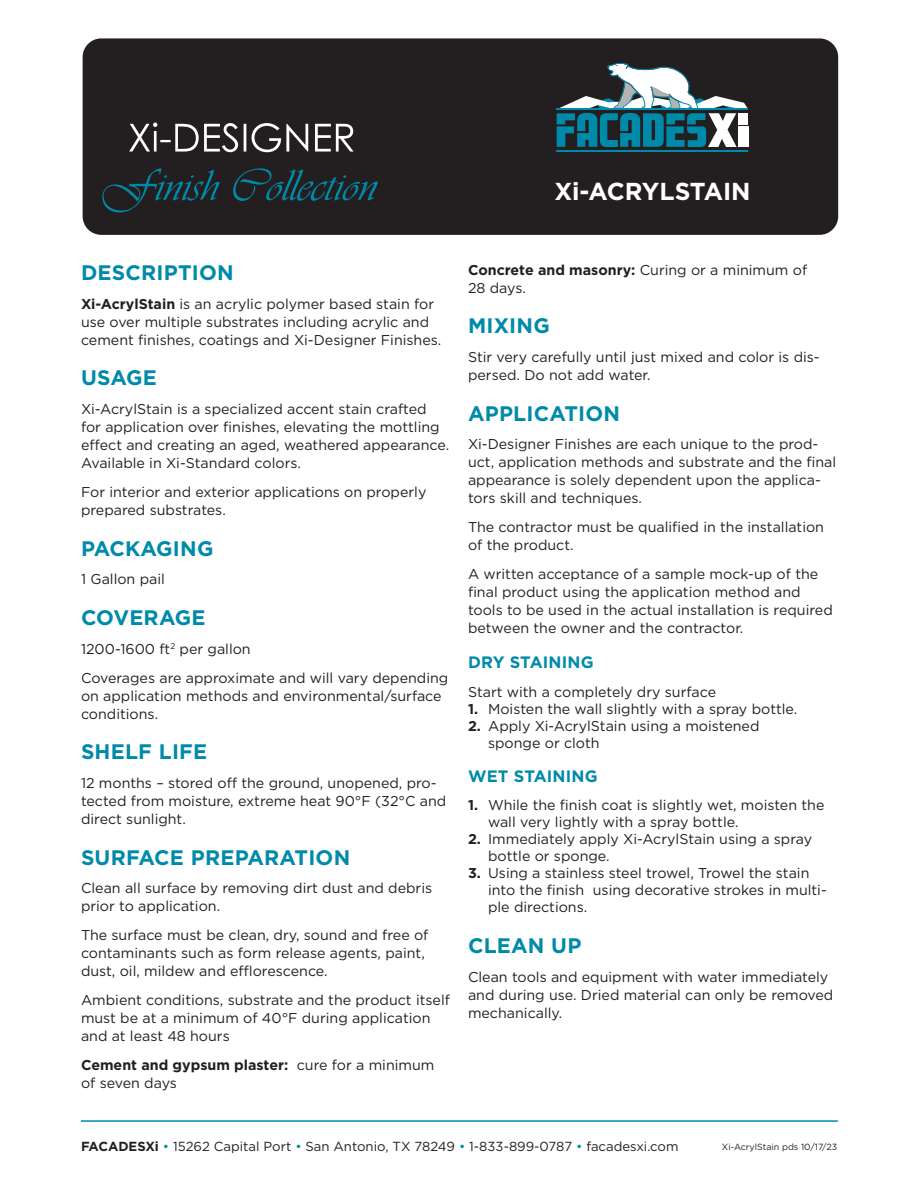
<style>
.page{position:relative;width:918px;height:1188px;background:#fff}
.page>*{position:absolute;margin:0;border:0;box-sizing:border-box;transform-origin:0 0}
.t1{font:700 24.45px "Gotham";letter-spacing:-.005em;color:#fff}
.Section{font:700 21px "Gotham";letter-spacing:.01em;color:#008aaa}
.Sub_Section{font:700 16.5px "Gotham";letter-spacing:.01em;color:#008aaa}
.Body{font:14.25px/18px "Gotham";color:#231f20}
.t2{font:13.2px "Gotham";color:#231f20}
.t3{font:8.85px "Gotham";color:#231f20}
.s1{font-weight:700}
.s2{color:#008aaa}
</style>
<div class="page">
<hr style="left:81px;top:1120px;width:757px;height:2px;background:#008aaa">
<div style="left:83px;top:38px;width:755px;height:197px;background:#231f20;border-radius:19px"></div>
<svg style="left:102px;top:168px;width:276px;height:44px"></svg>
<svg style="left:129px;top:123px;width:225px;height:29px"></svg>
<hr style="left:557px;top:150px;width:191px;height:1px;background:#008aaa">
<svg style="left:557px;top:63px;width:191px;height:84px"></svg>
<hr style="left:557px;top:109px;width:191px;height:1px;background:#008aaa">
<div style="left:738px;top:113px;width:10px;height:12px;background:#fff"></div>
<h1 class="t1" style="left:554px;top:175px;width:198px">Xi-ACRYLSTAIN</h1>
<p class="Section" style="left:81px;top:259px;width:154px">DESCRIPTION</p>
<p class="Body" style="left:81px;top:295px;width:362px"><span class="s1">Xi-AcrylStain</span> is an acrylic polymer based stain for use over multiple substrates including acrylic and cement finishes, coatings and Xi-Designer Finishes.</p>
<p class="Section" style="left:81px;top:364px;width:78px">USAGE</p>
<p class="Body" style="left:81px;top:400px;width:370px">Xi-AcrylStain is a specialized accent stain crafted for application over finishes, elevating the mottling effect and creating an aged, weathered appearance.<br>Available in Xi-Standard colors.</p>
<p class="Body" style="left:81px;top:483px;width:347px">For interior and exterior applications on properly prepared substrates.</p>
<p class="Section" style="left:81px;top:534px;width:134px">PACKAGING</p>
<p class="Body" style="left:81px;top:570px;width:85px">1 Gallon pail</p>
<p class="Section" style="left:81px;top:604px;width:126px">COVERAGE</p>
<p class="Body" style="left:81px;top:639px;width:171px">1200-1600 ft<sup>2</sup> per gallon</p>
<p class="Body" style="left:81px;top:668px;width:369px">Coverages are approximate and will vary depending on application methods and environmental/surface conditions.</p>
<p class="Section" style="left:81px;top:738px;width:128px">SHELF LIFE</p>
<p class="Body" style="left:81px;top:774px;width:367px">12 months – stored off the ground, unopened, pro&shy;tected from moisture, extreme heat 90°F (32°C and direct sunlight.</p>
<p class="Section" style="left:81px;top:843px;width:271px">SURFACE PREPARATION</p>
<p class="Body" style="left:81px;top:879px;width:353px">Clean all surface by removing dirt dust and debris prior to application.</p>
<p class="Body" style="left:81px;top:926px;width:349px">The surface must be clean, dry, sound and free of contaminants such as form release agents, paint, dust, oil, mildew and efflorescence.</p>
<p class="Body" style="left:81px;top:991px;width:371px">Ambient conditions, substrate and the product itself must be at a minimum of 40°F during application and at least 48 hours</p>
<p class="Body" style="left:81px;top:1055px;width:355px"><span class="s1">Cement and gypsum plaster:</span> cure for a minimum of seven days</p>
<p class="Body" style="left:468px;top:260px;width:341px"><span class="s1">Concrete and masonry:</span> Curing or a minimum of<br>28 days.</p>
<p class="Section" style="left:468px;top:312px;width:83px">MIXING</p>
<p class="Body" style="left:468px;top:348px;width:353px">Stir very carefully until just mixed and color is dis&shy;persed. Do not add water.</p>
<p class="Section" style="left:468px;top:399px;width:154px">APPLICATION</p>
<p class="Body" style="left:468px;top:435px;width:370px">Xi-Designer Finishes are each unique to the prod&shy;uct, application methods and substrate and the final appearance is solely dependent upon the applica&shy;tors skill and techniques.</p>
<p class="Body" style="left:468px;top:518px;width:358px">The contractor must be qualified in the installation of the product.</p>
<p class="Body" style="left:468px;top:565px;width:366px">A written acceptance of a sample mock-up of the final product using the application method and tools to be used in the actual installation is required between the owner and the contractor.</p>
<p class="Sub_Section" style="left:468px;top:651px;width:127px">DRY STAINING</p>
<p class="Body" style="left:468px;top:683px;width:250px">Start with a completely dry surface</p>
<p class="Body" style="left:468px;top:700px;width:331px"><span class="s1">1.</span> Moisten the wall slightly with a spray bottle.</p>
<p class="Body" style="left:488px;top:717px;width:273px;line-height:17.1px;text-indent:-20px"><span class="s1">2.</span> Apply Xi-AcrylStain using a moistened sponge or cloth</p>
<p class="Sub_Section" style="left:468px;top:765px;width:131px">WET STAINING</p>
<p class="Body" style="left:488px;top:796px;width:338px;line-height:17.1px;text-indent:-20px"><span class="s1">1.</span> While the finish coat is slightly wet, moisten the wall very lightly with a spray bottle.</p>
<p class="Body" style="left:488px;top:830px;width:326px;line-height:17.1px;text-indent:-20px"><span class="s1">2.</span> Immediately apply Xi-AcrylStain using a spray bottle or sponge.</p>
<p class="Body" style="left:488px;top:864px;width:340px;line-height:17.1px;text-indent:-20px"><span class="s1">3.</span> Using a stainless steel trowel, Trowel the stain into the finish using decorative strokes in multi&shy;ple directions.</p>
<p class="Section" style="left:468px;top:931px;width:115px">CLEAN UP</p>
<p class="Body" style="left:468px;top:967px;width:367px">Clean tools and equipment with water immediately and during use. Dried material can only be removed mechanically.</p>
<p class="t2" style="left:81px;top:1138px;width:599px"><span class="s1">FACADESXi</span> <span class="s2">•</span> 15262 Capital Port <span class="s2">•</span> San Antonio, TX 78249 <span class="s2">•</span> 1-833-899-0787 <span class="s2">•</span> facadesxi.com</p>
<p class="t3" style="left:722px;top:1141px;width:117px">Xi-AcrylStain pds 10/17/23</p>
</div>
